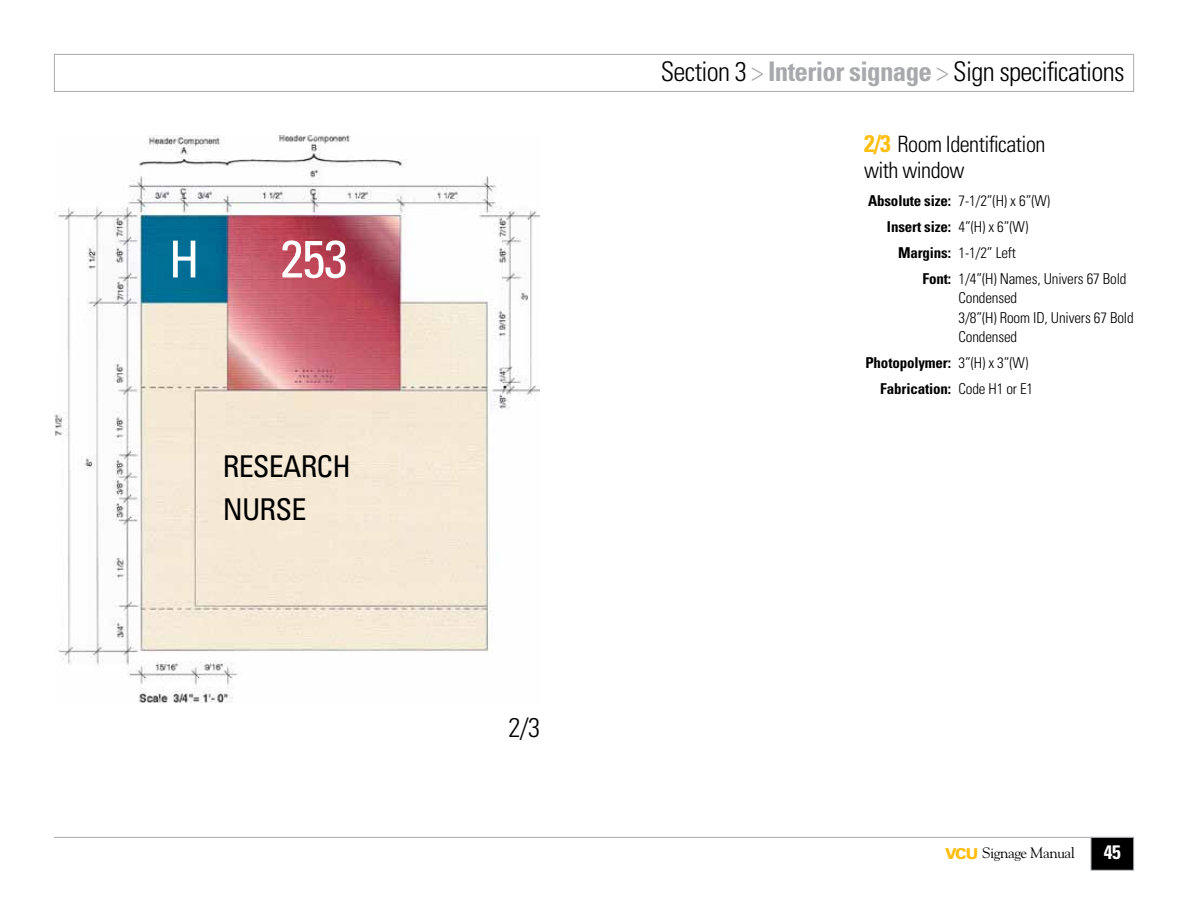
<style>
.page{position:relative;width:1188px;height:918px;background:#fff}
.page>*{position:absolute;margin:0;border:0;box-sizing:border-box;transform-origin:0 0}
.t1{font:condensed 52.5px "Univers LT Std";color:#fff}
.t2{font:condensed 51px "Univers LT Std";color:#fff}
.t3{font:condensed 30px/43.5px "Univers LT Std";letter-spacing:-.025em;color:#000}
.t4{font:300 condensed 27px "Univers LT Std";letter-spacing:-.025em;color:#000}
.t5{font:300 condensed 22.5px/25.5px "Univers LT Std";letter-spacing:-.025em;color:#000}
.t6{font:700 condensed 19.5px "Univers LT Std";color:#fff}
.t7{font:300 condensed 15px/19.5px "Univers";letter-spacing:-.01em;color:#000}
.t8{font:700 condensed 15px/26px "Univers LT Std";letter-spacing:-.01em;color:#000}
.t9{font:15px "Goudy Std";letter-spacing:-.025em;color:#000}
.s1{color:#a7a9ac}
.s2{font-weight:700;color:#a7a9ac}
.s3{font-weight:700;font-size:24px;color:#febe10}
.s4{font-family:"Univers LT Std";font-weight:700}
.s5{font-family:"Univers";font-weight:300}
.s6{font-family:"Univers LT Std";font-weight:900;color:#febe10}
</style>
<div class="page">
<div style="left:54px;top:54px;width:1080px;height:38px;border:1px solid #a7a9ac"></div>
<div style="left:1091px;top:837px;width:43px;height:33px;background:#000"></div>
<div style="left:1091px;top:837px;width:43px;height:34px;border:1px solid #a7a9ac"></div>
<hr style="left:54px;top:837px;width:1080px;height:1px;background:#a7a9ac">
<img style="left:54px;top:135px;width:486px;height:567px">
<h2 class="t2" style="left:169px;top:227px;width:33px">H</h2>
<h1 class="t1" style="left:280px;top:226px;width:69px">253</h1>
<h3 class="t3" style="left:223px;top:444px;width:130px">RESEARCH<br>NURSE</h3>
<h3 class="t4" style="left:661px;top:55px;width:465px">Section 3 <span class="s1">&gt;</span> <span class="s2">Interior signage</span> <span class="s1">&gt;</span> Sign specifications</h3>
<h3 class="t5" style="left:864px;top:132px;width:183px"><span class="s3">2/3</span> Room Identification with window</h3>
<p class="t7" style="left:868px;top:191px;width:184px"><span class="s4">Absolute size:</span> 7-1/2”(H) x 6”(W)</p>
<p class="t8" style="left:887px;top:214px;width:143px">Insert size: <span class="s5">4”(H) x 6”(W)</span></p>
<p class="t7" style="left:923px;top:240px;width:205px;line-height:26px;text-indent:-25px"><span class="s4">Margins:</span> 1-1/2” Left<br><span class="s4">Font:</span> 1/4”(H) Names, Univers 67 Bold</p>
<p class="t7" style="left:958px;top:288px;width:177px">Condensed<br>3/8”(H) Room ID, Univers 67 Bold<br>Condensed</p>
<p class="t8" style="left:880px;top:350px;width:155px;text-indent:-15px">Photopolymer: <span class="s5">3”(H) x 3”(W)<br></span>Fabrication: <span class="s5">Code H1 or E1</span></p>
<h3 class="t4" style="left:508px;top:711px;width:33px">2/3</h3>
<p class="t9" style="left:945px;top:844px;width:132px"><span class="s6">VCU</span> Signage Manual</p>
<h3 class="t6" style="left:1104px;top:841px;width:19px">45</h3>
</div>
